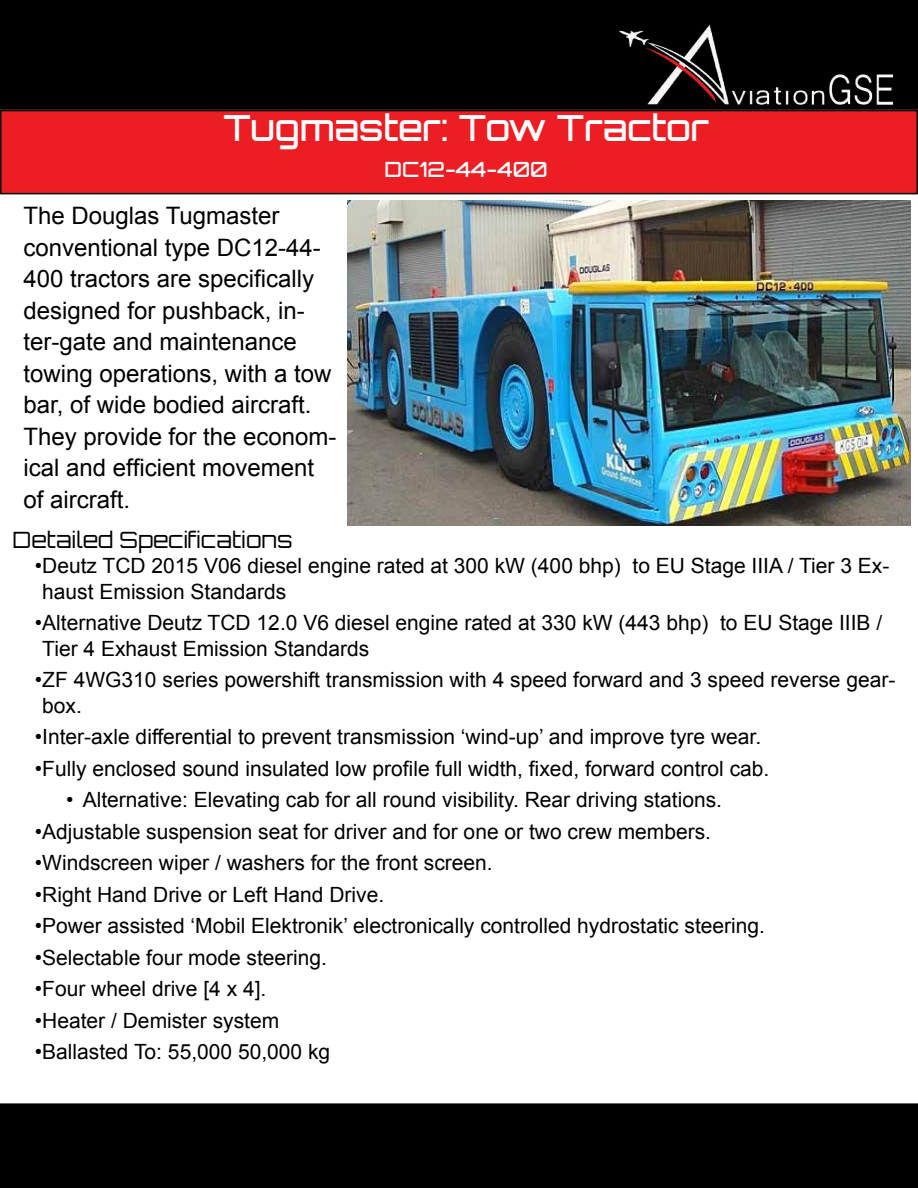
<style>
.page{position:relative;width:918px;height:1188px;background:#fff}
.page>*{position:absolute;margin:0;border:0;box-sizing:border-box;transform-origin:0 0}
.t1{font:500 36px "Orbitron";letter-spacing:-.01em;color:#fff}
.t2{font:24px/31.5px "Arial";color:#000}
.t3{font:300 22.5px "Orbitron";color:#000}
.t4{font:21px/25.5px "Arial";color:#000}
.t5{font:500 21px "Orbitron";color:#fff}
</style>
<div class="page">
<div style="left:1px;top:1104px;width:916px;height:83px;background:#000"></div>
<div style="left:0;top:1103px;width:918px;height:85px;border:2px solid #000"></div>
<div style="left:1px;top:111px;width:916px;height:83px;background:#ed1d24"></div>
<div style="left:0;top:110px;width:918px;height:84px;border:2px solid #000"></div>
<div style="left:1px;top:1px;width:916px;height:108px;background:#000"></div>
<div style="left:0;top:0;width:918px;height:110px;border:2px solid #000"></div>
<img style="left:619px;top:25px;width:273px;height:80px">
<img style="left:347px;top:200px;width:564px;height:326px">
<h1 class="t1" style="left:223px;top:105px;width:487px">Tugmaster: Tow Tractor</h1>
<p class="t5" style="left:385px;top:156px;width:165px">DC12-44-400</p>
<p class="t2" style="left:23px;top:201px;width:315px">The Douglas Tugmaster conventional type DC12-44-<br>400 tractors are specifically designed for pushback, in&shy;ter-gate and maintenance towing operations, with a tow bar, of wide bodied aircraft.<br>They provide for the econom&shy;ical and efficient movement of aircraft.</p>
<p class="t3" style="left:13px;top:525px;width:281px">Detailed Specifications</p>
<p class="t4" style="left:42px;top:553px;width:849px;text-indent:-7px">•Deutz TCD 2015 V06 diesel engine rated at 300 kW (400 bhp) to EU Stage IIIA / Tier 3 Ex&shy;haust Emission Standards</p>
<p class="t4" style="left:42px;top:610px;width:842px;text-indent:-7px">•Alternative Deutz TCD 12.0 V6 diesel engine rated at 330 kW (443 bhp) to EU Stage IIIB /<br>Tier 4 Exhaust Emission Standards</p>
<p class="t4" style="left:42px;top:667px;width:855px;text-indent:-7px">•ZF 4WG310 series powershift transmission with 4 speed forward and 3 speed reverse gear&shy;box.</p>
<p class="t4" style="left:35px;top:724px;width:728px">•Inter-axle differential to prevent transmission ‘wind-up’ and improve tyre wear.</p>
<p class="t4" style="left:35px;top:756px;width:736px">•Fully enclosed sound insulated low profile full width, fixed, forward control cab.</p>
<p class="t4" style="left:66px;top:787px;width:657px">• Alternative: Elevating cab for all round visibility. Rear driving stations.</p>
<p class="t4" style="left:35px;top:819px;width:678px">•Adjustable suspension seat for driver and for one or two crew members.</p>
<p class="t4" style="left:35px;top:850px;width:459px">•Windscreen wiper / washers for the front screen.</p>
<p class="t4" style="left:35px;top:882px;width:351px">•Right Hand Drive or Left Hand Drive.</p>
<p class="t4" style="left:35px;top:913px;width:732px">•Power assisted ‘Mobil Elektronik’ electronically controlled hydrostatic steering.</p>
<p class="t4" style="left:35px;top:945px;width:294px">•Selectable four mode steering.</p>
<p class="t4" style="left:35px;top:976px;width:233px">•Four wheel drive [4 x 4].</p>
<p class="t4" style="left:35px;top:1008px;width:246px">•Heater / Demister system</p>
<p class="t4" style="left:35px;top:1039px;width:297px">•Ballasted To: 55,000 50,000 kg</p>
</div>
